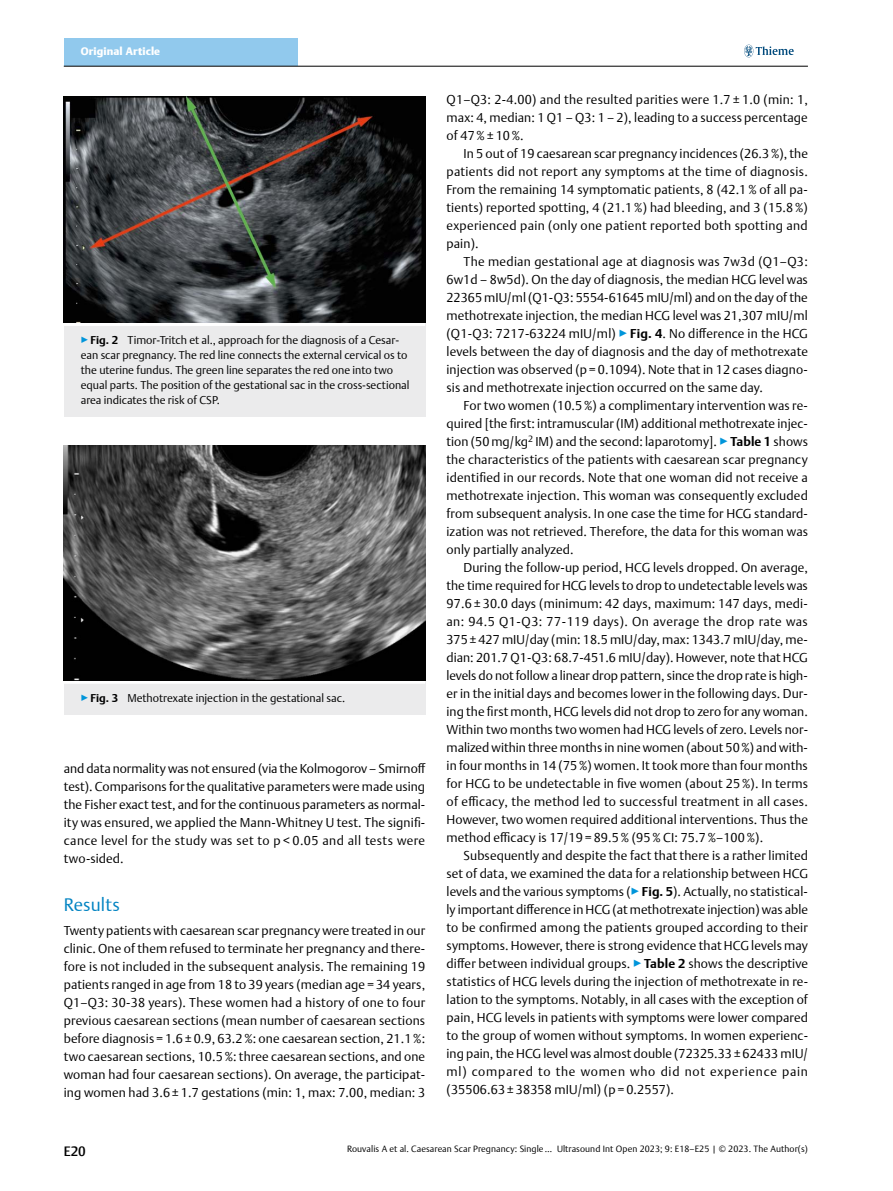
<style>
.page{position:relative;width:893px;height:1191px;background:#fff}
.page>*{position:absolute;margin:0;border:0;box-sizing:border-box;transform-origin:0 0}
.t1{font:300 18px "Thieme Argo 2011";letter-spacing:.01em;color:#0083c2}
.t2{font:500 13.5px "Thieme Argo 2011";color:#000}
.t3{font:300 12.75px/18px "Thieme Argo 2011";letter-spacing:.01em;color:#000;text-align:justify}
.t4{font:300 11.25px/15px "Thieme Argo 2011";color:#000}
.t5{font:900 10.8px "Thieme Argo 2011";letter-spacing:.01em;color:#fff}
.t6{font:300 9px "Thieme Argo 2011";letter-spacing:.01em;color:#000}
.s1{color:#0095da}
.s2{font-weight:700}
</style>
<div class="page">
<div style="left:64px;top:38px;width:234px;height:28px;background:#91c9ed"></div>
<svg style="left:744px;top:45px;width:50px;height:12px"></svg>
<hr style="left:64px;top:66px;width:744px;height:1px;background:#000">
<div style="left:64px;top:322px;width:361px;height:95px;background:#ebebec"></div>
<svg style="left:64px;top:322px;width:361px;height:4px"></svg>
<img style="left:64px;top:96px;width:361px;height:226px">
<div style="left:64px;top:680px;width:361px;height:34px;background:#ebebec"></div>
<svg style="left:64px;top:680px;width:361px;height:4px"></svg>
<img style="left:64px;top:445px;width:361px;height:235px">
<p class="t5" style="left:81px;top:44px;width:81px">Original Article</p>
<p class="t4" style="left:81px;top:332px;width:330px"><span class="s1">▶</span><span class="s2">Fig. 2</span> Timor-Tritch et al., approach for the diagnosis of a Cesar&shy;ean scar pregnancy. The red line connects the external cervical os to the uterine fundus. The green line separates the red one into two equal parts. The position of the gestational sac in the cross-sectional area indicates the risk of CSP.</p>
<p class="t4" style="left:81px;top:690px;width:266px"><span class="s1">▶</span><span class="s2">Fig. 3</span> Methotrexate injection in the gestational sac.</p>
<p class="t3" style="left:64px;top:759px;width:363px">and data normality was not ensured (via the Kolmogorov – Smirnoff test). Comparisons for the qualitative parameters were made using the Fisher exact test, and for the continuous parameters as normal&shy;ity was ensured, we applied the Mann-Whitney U test. The signifi&shy;cance level for the study was set to p &lt; 0.05 and all tests were two-sided.</p>
<h1 class="t1" style="left:64px;top:892px;width:57px">Results</h1>
<p class="t3" style="left:64px;top:921px;width:363px">Twenty patients with caesarean scar pregnancy were treated in our clinic. One of them refused to terminate her pregnancy and there&shy;fore is not included in the subsequent analysis. The remaining 19 patients ranged in age from 18 to 39 years (median age = 34 years, Q1–Q3: 30-38 years). These women had a history of one to four previous caesarean sections (mean number of caesarean sections before diagnosis = 1.6 ± 0.9, 63.2%: one caesarean section, 21.1%: two caesarean sections, 10.5%: three caesarean sections, and one woman had four caesarean sections). On average, the participat&shy;ing women had 3.6 ± 1.7 gestations (min: 1, max: 7.00, median: 3</p>
<p class="t3" style="left:446px;top:90px;width:363px">Q1–Q3: 2-4.00) and the resulted parities were 1.7 ± 1.0 (min: 1, max: 4, median: 1 Q1 – Q3: 1 – 2), leading to a success percentage of 47%±10%.</p>
<p class="t3" style="left:446px;top:144px;width:363px;text-indent:17px">In 5 out of 19 caesarean scar pregnancy incidences (26.3%), the patients did not report any symptoms at the time of diagnosis.<br>From the remaining 14 symptomatic patients, 8 (42.1% of all pa&shy;tients) reported spotting, 4 (21.1%) had bleeding, and 3 (15.8%) experienced pain (only one patient reported both spotting and pain).</p>
<p class="t3" style="left:446px;top:252px;width:363px;text-indent:17px">The median gestational age at diagnosis was 7w3d (Q1–Q3:<br>6w1d – 8w5d). On the day of diagnosis, the median HCG level was 22365 mIU/ml (Q1-Q3: 5554-61645 mIU/ml) and on the day of the methotrexate injection, the median HCG level was 21,307 mIU/ml (Q1-Q3: 7217-63224 mIU/ml) <span class="s1">▶</span><span class="s2">Fig. 4</span>. No difference in the HCG levels between the day of diagnosis and the day of methotrexate injection was observed (p = 0.1094). Note that in 12 cases diagno&shy;sis and methotrexate injection occurred on the same day.</p>
<p class="t3" style="left:446px;top:396px;width:363px;text-indent:17px">For two women (10.5%) a complimentary intervention was re&shy;quired [the first: intramuscular (IM) additional methotrexate injec&shy;tion (50mg/kg<sup>2</sup> IM) and the second: laparotomy]. <span class="s1">▶</span><span class="s2">Table 1</span> shows the characteristics of the patients with caesarean scar pregnancy identified in our records. Note that one woman did not receive a methotrexate injection. This woman was consequently excluded from subsequent analysis. In one case the time for HCG standard&shy;ization was not retrieved. Therefore, the data for this woman was only partially analyzed.</p>
<p class="t3" style="left:446px;top:558px;width:363px;text-indent:17px">During the follow-up period, HCG levels dropped. On average, the time required for HCG levels to drop to undetectable levels was 97.6 ± 30.0 days (minimum: 42 days, maximum: 147 days, medi&shy;an: 94.5 Q1-Q3: 77-119 days). On average the drop rate was 375±427 mIU/day (min: 18.5 mIU/day, max: 1343.7 mIU/day, me&shy;dian: 201.7 Q1-Q3: 68.7-451.6 mIU/day). However, note that HCG levels do not follow a linear drop pattern, since the drop rate is high&shy;er in the initial days and becomes lower in the following days. Dur&shy;ing the first month, HCG levels did not drop to zero for any woman.<br>Within two months two women had HCG levels of zero. Levels nor&shy;malized within three months in nine women (about 50%) and with&shy;in four months in 14 (75%) women. It took more than four months for HCG to be undetectable in five women (about 25%). In terms of efficacy, the method led to successful treatment in all cases.<br>However, two women required additional interventions. Thus the method efficacy is 17/19 = 89.5% (95% CI: 75.7%–100%).</p>
<p class="t3" style="left:447px;top:846px;width:363px;text-indent:17px">Subsequently and despite the fact that there is a rather limited set of data, we examined the data for a relationship between HCG levels and the various symptoms (<span class="s1">▶</span><span class="s2">Fig. 5</span>). Actually, no statistical&shy;ly important difference in HCG (at methotrexate injection) was able to be confirmed among the patients grouped according to their symptoms. However, there is strong evidence that HCG levels may differ between individual groups. <span class="s1">▶</span><span class="s2">Table 2</span> shows the descriptive statistics of HCG levels during the injection of methotrexate in re&shy;lation to the symptoms. Notably, in all cases with the exception of pain, HCG levels in patients with symptoms were lower compared to the group of women without symptoms. In women experienc&shy;ing pain, the HCG level was almost double (72325.33 ±62433 mIU/ ml) compared to the women who did not experience pain (35506.63 ± 38358 mIU/ml) (p = 0.2557).</p>
<p class="t2" style="left:64px;top:1142px;width:24px">E20</p>
<p class="t6" style="left:347px;top:1143px;width:462px">Rouvalis A et al. Caesarean Scar Pregnancy: Single … Ultrasound Int Open 2023; 9: E18–E25 | © 2023. The Author(s)</p>
</div>
